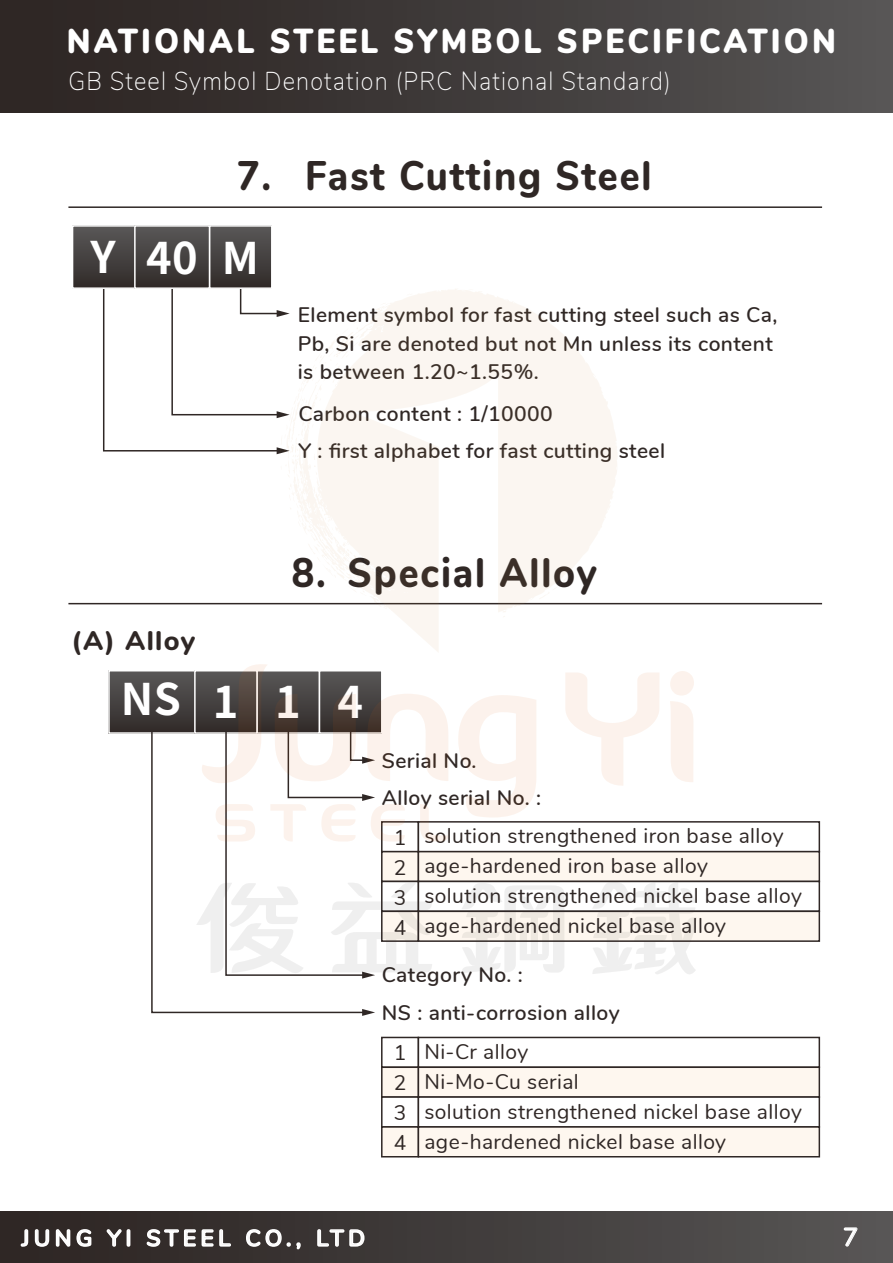
<style>
.page{position:relative;width:893px;height:1263px;background:#fff}
.page>*{position:absolute;margin:0;border:0;box-sizing:border-box;transform-origin:0 0}
.t1{font:700 43.5px "Gen Shin Gothic";letter-spacing:.74em;color:#fff}
.t2{font:800 41.25px "Nunito";letter-spacing:.05em;color:#2f2725;scale:.91 1}
.t3{font:900 34.65px "Nunito";letter-spacing:.1em;color:#fff;scale:.91 1}
.t4{font:800 27px "Nunito";letter-spacing:.05em;color:#2f2725}
.t5{font:200 25.8px "Nunito";letter-spacing:.05em;color:#fff;scale:.91 1}
.t6{font:600 25.5px "Nunito";color:#fff}
.t7{font:600 22.5px "Nunito";letter-spacing:.2em;color:#fff}
.t8{font:21px/30px "Nunito";letter-spacing:.02em;color:#2f2725}
.t9{font:600 21px/37.5px "Nunito";letter-spacing:.02em;color:#2f2725}
</style>
<div class="page">
<svg style="left:103px;top:289px;width:177px;height:165px"></svg>
<hr style="left:68px;top:206px;width:754px;height:2px;background:#2f2725">
<div style="left:73px;top:226px;width:62px;height:62px;background:linear-gradient(to bottom,#595858,#312b29)"></div>
<div style="left:72px;top:225px;width:64px;height:64px;border:2px solid #fff"></div>
<div style="left:209px;top:226px;width:63px;height:62px;background:linear-gradient(to bottom,#595858,#312b29)"></div>
<div style="left:209px;top:225px;width:64px;height:64px;border:2px solid #fff"></div>
<div style="left:135px;top:226px;width:74px;height:62px;background:linear-gradient(to bottom,#595858,#312b29)"></div>
<div style="left:134px;top:225px;width:76px;height:64px;border:2px solid #fff"></div>
<hr style="left:68px;top:603px;width:754px;height:1px;background:#2f2725">
<div style="left:109px;top:671px;width:86px;height:62px;background:linear-gradient(to bottom,#595858,#322c2a)"></div>
<div style="left:108px;top:670px;width:88px;height:64px;border:2px solid #fff"></div>
<div style="left:194px;top:670px;width:64px;height:64px;border:2px solid #fff"></div>
<svg style="left:150px;top:730px;width:214px;height:284px"></svg>
<svg style="left:362px;top:1009px;width:13px;height:7px"></svg>
<div style="left:0;top:0;width:893px;height:112px;background:linear-gradient(to right,#2a2220,#555454)"></div>
<div style="left:418px;top:821px;width:402px;height:31px;background:#fff;border:2px solid #2f2725"></div>
<div style="left:418px;top:851px;width:402px;height:31px;background:#fef7ef;border:2px solid #2f2725"></div>
<div style="left:418px;top:881px;width:402px;height:31px;background:#fff;border:2px solid #2f2725"></div>
<div style="left:418px;top:910px;width:402px;height:32px;background:#fef7ef;border:2px solid #2f2725"></div>
<div style="left:381px;top:1037px;width:38px;height:31px;background:#fff;border:2px solid #2f2725"></div>
<div style="left:381px;top:1066px;width:38px;height:32px;background:#fef7ef;border:2px solid #2f2725"></div>
<div style="left:381px;top:1096px;width:38px;height:31px;background:#fff;border:2px solid #2f2725"></div>
<div style="left:418px;top:1037px;width:402px;height:31px;background:#fff;border:2px solid #2f2725"></div>
<div style="left:418px;top:1066px;width:402px;height:32px;background:#fef7ef;border:2px solid #2f2725"></div>
<div style="left:418px;top:1096px;width:402px;height:31px;background:#fff;border:2px solid #2f2725"></div>
<div style="left:381px;top:1126px;width:38px;height:31px;background:#fef7ef;border:2px solid #2f2725"></div>
<div style="left:418px;top:1126px;width:402px;height:31px;background:#fef7ef;border:2px solid #2f2725"></div>
<div style="left:0;top:1211px;width:893px;height:52px;background:linear-gradient(to right,#2b2321,#565555)"></div>
<svg style="left:20px;top:1228px;width:73px;height:20px"></svg>
<svg style="left:105px;top:1228px;width:27px;height:20px"></svg>
<svg style="left:145px;top:1228px;width:87px;height:20px;background:#716c6b"></svg>
<svg style="left:245px;top:1228px;width:56px;height:23px"></svg>
<svg style="left:316px;top:1228px;width:49px;height:20px"></svg>
<svg style="left:844px;top:1227px;width:13px;height:19px"></svg>
<svg style="left:280px;top:289px;width:338px;height:363px;fill:#fbf6f1"></svg>
<svg style="left:591px;top:882px;width:106px;height:92px"></svg>
<svg style="left:458px;top:695px;width:78px;height:122px"></svg>
<svg style="left:460px;top:883px;width:104px;height:90px"></svg>
<svg style="left:565px;top:673px;width:94px;height:113px"></svg>
<svg style="left:670px;top:671px;width:24px;height:111px"></svg>
<svg style="left:196px;top:664px;width:253px;height:314px"></svg>
<h3 class="t3" style="left:67px;top:15px;width:847px">NATIONAL STEEL SYMBOL SPECIFICATION</h3>
<p class="t5" style="left:68px;top:62px;width:663px">GB Steel Symbol Denotation (PRC National Standard)</p>
<h1 class="t1" style="left:91px;top:224px;width:27px">Y</h1>
<h2 class="t2" style="left:237px;top:145px;width:457px">7. Fast Cutting Steel</h2>
<h1 class="t1" style="left:146px;top:224px;width:115px">40 M</h1>
<p class="t9" style="left:298px;top:299px;width:481px;line-height:28.5px">Element symbol for fast cutting steel such as Ca,<br>Pb, Si are denoted but not Mn unless its content is between 1.20~1.55%.</p>
<p class="t9" style="left:298px;top:394px;width:368px">Carbon content : 1/10000<br>Y : first alphabet for fast cutting steel</p>
<h2 class="t2" style="left:292px;top:542px;width:337px">8. Special Alloy</h2>
<p class="t4" style="left:72px;top:620px;width:125px">(A) Alloy</p>
<h1 class="t1" style="left:121px;top:669px;width:244px">NS114</h1>
<p class="t9" style="left:382px;top:740px;width:161px">Serial No.<br>Alloy serial No. :</p>
<p class="t8" style="left:424px;top:820px;width:379px">solution strengthened iron base alloy age-hardened iron base alloy<br>solution strengthened nickel base alloy age-hardened nickel base alloy</p>
<p class="t8" style="left:394px;top:821px;width:14px;text-align:justify">1<br>2<br>3<br>4</p>
<p class="t9" style="left:382px;top:955px;width:239px">Category No. :<br>NS : anti-corrosion alloy</p>
<p class="t8" style="left:424px;top:1035px;width:379px">Ni-Cr alloy<br>Ni-Mo-Cu serial<br>solution strengthened nickel base alloy age-hardened nickel base alloy</p>
<p class="t8" style="left:394px;top:1037px;width:14px;text-align:justify">1<br>2<br>3<br>4</p>
<p class="t7" style="left:22px;top:1221px;width:345px">JUNG YI STEEL CO., LTD</p>
<p class="t6" style="left:843px;top:1218px;width:17px">7</p>
</div>
